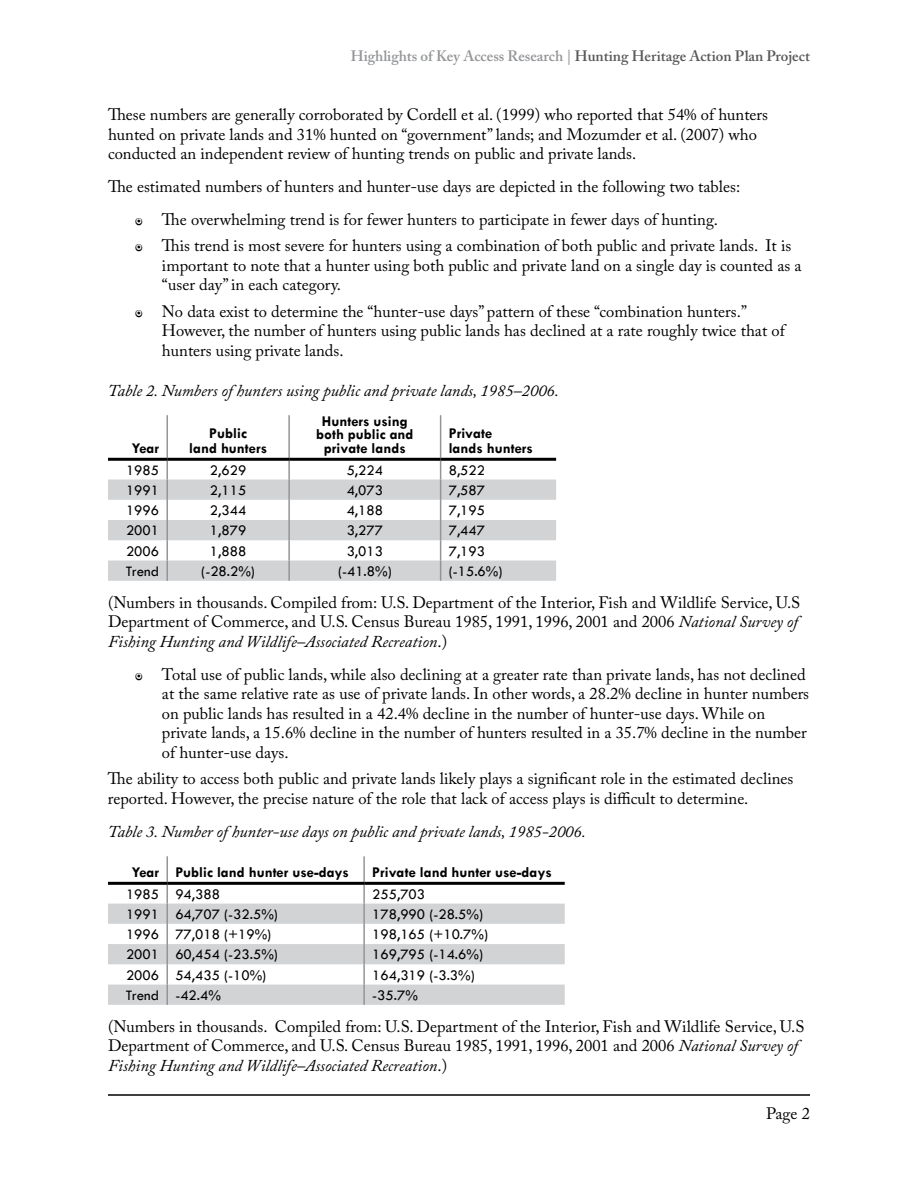
<style>
.page{position:relative;width:918px;height:1188px;background:#fff}
.page>*{position:absolute;margin:0;border:0;box-sizing:border-box;transform-origin:0 0}
.t1{font:16.5px/19.5px "Adobe Caslon Pro";color:#000}
.t2{font:italic 16.5px "Adobe Caslon Pro";color:#000}
.t3{font:15px "Tw Cen";color:#000}
.t4{font:700 15px/15px "Tw Cen";color:#000;text-align:center}
.t5{font:600 15px "Adobe Caslon Pro";color:#58595b}
.s1{color:#939598}
.s2{font-style:italic}
</style>
<div class="page">
<hr style="left:108px;top:1094px;width:702px;height:2px;background:#000">
<svg style="left:108px;top:480px;width:448px;height:101px;fill:#d1d3d4"></svg>
<hr style="left:108px;top:458px;width:59px;height:3px;background:#000">
<hr style="left:441px;top:458px;width:115px;height:3px;background:#000">
<hr style="left:166px;top:415px;width:2px;height:43px;background:#939598">
<hr style="left:288px;top:415px;width:2px;height:43px;background:#939598">
<hr style="left:440px;top:415px;width:1px;height:43px;background:#939598">
<svg style="left:166px;top:461px;width:2px;height:19px"></svg>
<svg style="left:288px;top:461px;width:2px;height:19px"></svg>
<hr style="left:166px;top:480px;width:2px;height:20px;background:#939598">
<hr style="left:288px;top:480px;width:2px;height:20px;background:#939598">
<hr style="left:166px;top:500px;width:2px;height:20px;background:#939598">
<hr style="left:288px;top:500px;width:2px;height:20px;background:#939598">
<hr style="left:166px;top:520px;width:2px;height:20px;background:#939598">
<hr style="left:288px;top:520px;width:2px;height:20px;background:#939598">
<hr style="left:166px;top:540px;width:2px;height:21px;background:#939598">
<hr style="left:288px;top:540px;width:2px;height:21px;background:#939598">
<hr style="left:166px;top:561px;width:2px;height:20px;background:#939598">
<hr style="left:288px;top:561px;width:2px;height:20px;background:#939598">
<svg style="left:440px;top:461px;width:1px;height:120px"></svg>
<hr style="left:167px;top:458px;width:122px;height:3px;background:#000">
<hr style="left:289px;top:458px;width:152px;height:3px;background:#000">
<svg style="left:108px;top:904px;width:457px;height:101px;fill:#d1d3d4"></svg>
<hr style="left:108px;top:882px;width:59px;height:3px;background:#000">
<hr style="left:364px;top:882px;width:201px;height:3px;background:#000">
<hr style="left:166px;top:856px;width:2px;height:26px;background:#939598">
<hr style="left:363px;top:856px;width:2px;height:26px;background:#939598">
<svg style="left:166px;top:885px;width:2px;height:19px"></svg>
<svg style="left:363px;top:885px;width:2px;height:19px"></svg>
<hr style="left:166px;top:904px;width:2px;height:20px;background:#939598">
<hr style="left:363px;top:904px;width:2px;height:20px;background:#939598">
<hr style="left:166px;top:924px;width:2px;height:20px;background:#939598">
<hr style="left:363px;top:924px;width:2px;height:20px;background:#939598">
<hr style="left:166px;top:944px;width:2px;height:20px;background:#939598">
<hr style="left:363px;top:944px;width:2px;height:20px;background:#939598">
<hr style="left:166px;top:964px;width:2px;height:21px;background:#939598">
<hr style="left:363px;top:964px;width:2px;height:21px;background:#939598">
<hr style="left:166px;top:985px;width:2px;height:20px;background:#939598">
<hr style="left:363px;top:985px;width:2px;height:20px;background:#939598">
<hr style="left:167px;top:882px;width:197px;height:3px;background:#000">
<p class="t5" style="left:351px;top:47px;width:461px"><span class="s1">Highlights of Key Access Research |</span> Hunting Heritage Action Plan Project</p>
<p class="t1" style="left:108px;top:105px;width:662px">These numbers are generally corroborated by Cordell et al. (1999) who reported that 54% of hunters hunted on private lands and 31% hunted on “government” lands; and Mozumder et al. (2007) who conducted an independent review of hunting trends on public and private lands.</p>
<p class="t1" style="left:162px;top:170px;width:580px;line-height:33px;text-indent:-54px">The estimated numbers of hunters and hunter-use days are depicted in the following two tables:<br>The overwhelming trend is for fewer hunters to participate in fewer days of hunting.</p>
<p class="t1" style="left:162px;top:236px;width:641px">This trend is most severe for hunters using a combination of both public and private lands. It is important to note that a hunter using both public and private land on a single day is counted as a “user day” in each category.</p>
<p class="t1" style="left:162px;top:301px;width:624px">No data exist to determine the “hunter-use days” pattern of these “combination hunters.”<br>However, the number of hunters using public lands has declined at a rate roughly twice that of hunters using private lands.</p>
<p class="t2" style="left:108px;top:380px;width:452px">Table 2. Numbers of hunters using public and private lands, 1985–2006.</p>
<p class="t4" style="left:132px;top:440px;width:29px">Year</p>
<p class="t4" style="left:189px;top:425px;width:79px">Public<br>land hunters</p>
<p class="t4" style="left:316px;top:414px;width:99px;line-height:13.5px">Hunters using both public and private lands</p>
<p class="t4" style="left:449px;top:425px;width:86px;text-align:left">Private<br>lands hunters</p>
<p class="t3" style="left:126px;top:462px;width:35px">1985</p>
<p class="t3" style="left:210px;top:462px;width:38px">2,629</p>
<p class="t3" style="left:347px;top:462px;width:38px">5,224</p>
<p class="t3" style="left:449px;top:462px;width:38px">8,522</p>
<p class="t3" style="left:126px;top:481px;width:35px">1991</p>
<p class="t3" style="left:210px;top:481px;width:38px">2,115</p>
<p class="t3" style="left:347px;top:481px;width:38px">4,073</p>
<p class="t3" style="left:449px;top:481px;width:38px">7,587</p>
<p class="t3" style="left:126px;top:501px;width:35px">1996</p>
<p class="t3" style="left:210px;top:501px;width:38px">2,344</p>
<p class="t3" style="left:347px;top:501px;width:38px">4,188</p>
<p class="t3" style="left:449px;top:501px;width:38px">7,195</p>
<p class="t3" style="left:126px;top:522px;width:35px">2001</p>
<p class="t3" style="left:210px;top:522px;width:38px">1,879</p>
<p class="t3" style="left:347px;top:522px;width:38px">3,277</p>
<p class="t3" style="left:449px;top:522px;width:38px">7,447</p>
<p class="t3" style="left:126px;top:542px;width:35px">2006</p>
<p class="t3" style="left:210px;top:542px;width:38px">1,888</p>
<p class="t3" style="left:347px;top:542px;width:38px">3,013</p>
<p class="t3" style="left:449px;top:542px;width:38px">7,193</p>
<p class="t3" style="left:126px;top:562px;width:35px">Trend</p>
<p class="t3" style="left:201px;top:562px;width:55px">(-28.2%)</p>
<p class="t3" style="left:338px;top:562px;width:55px">(-41.8%)</p>
<p class="t3" style="left:449px;top:562px;width:55px">(-15.6%)</p>
<p class="t1" style="left:108px;top:592px;width:694px">(Numbers in thousands. Compiled from: U.S. Department of the Interior, Fish and Wildlife Service, U.S<br>Department of Commerce, and U.S. Census Bureau 1985, 1991, 1996, 2001 and 2006 <span class="s2">National Survey of<br>Fishing Hunting and Wildlife–Associated Recreation</span>.)</p>
<p class="t1" style="left:162px;top:664px;width:649px">Total use of public lands, while also declining at a greater rate than private lands, has not declined at the same relative rate as use of private lands. In other words, a 28.2% decline in hunter numbers on public lands has resulted in a 42.4% decline in the number of hunter-use days. While on private lands, a 15.6% decline in the number of hunters resulted in a 35.7% decline in the number of hunter-use days.</p>
<p class="t1" style="left:108px;top:769px;width:687px">The ability to access both public and private lands likely plays a significant role in the estimated declines reported. However, the precise nature of the role that lack of access plays is difficult to determine.</p>
<p class="t2" style="left:108px;top:822px;width:479px">Table 3. Number of hunter-use days on public and private lands, 1985-2006.</p>
<p class="t4" style="left:132px;top:864px;width:219px">Year Public land hunter use-days</p>
<p class="t4" style="left:372px;top:864px;width:181px">Private land hunter use-days</p>
<p class="t3" style="left:126px;top:886px;width:95px">1985 94,388</p>
<p class="t3" style="left:372px;top:886px;width:54px">255,703</p>
<p class="t3" style="left:126px;top:905px;width:153px">1991 64,707 (-32.5%)</p>
<p class="t3" style="left:372px;top:905px;width:112px">178,990 (-28.5%)</p>
<p class="t3" style="left:126px;top:925px;width:147px">1996 77,018 (+19%)</p>
<p class="t3" style="left:372px;top:925px;width:117px">198,165 (+10.7%)</p>
<p class="t3" style="left:126px;top:946px;width:153px">2001 60,454 (-23.5%)</p>
<p class="t3" style="left:372px;top:946px;width:112px">169,795 (-14.6%)</p>
<p class="t3" style="left:126px;top:966px;width:142px">2006 54,435 (-10%)</p>
<p class="t3" style="left:372px;top:966px;width:104px">164,319 (-3.3%)</p>
<p class="t3" style="left:126px;top:986px;width:96px">Trend -42.4%</p>
<p class="t3" style="left:372px;top:986px;width:47px">-35.7%</p>
<p class="t1" style="left:108px;top:1016px;width:698px">(Numbers in thousands. Compiled from: U.S. Department of the Interior, Fish and Wildlife Service, U.S<br>Department of Commerce, and U.S. Census Bureau 1985, 1991, 1996, 2001 and 2006 <span class="s2">National Survey of<br>Fishing Hunting and Wildlife–Associated Recreation</span>.)</p>
<p class="t1" style="left:766px;top:1104px;width:45px">Page 2</p>
</div>
